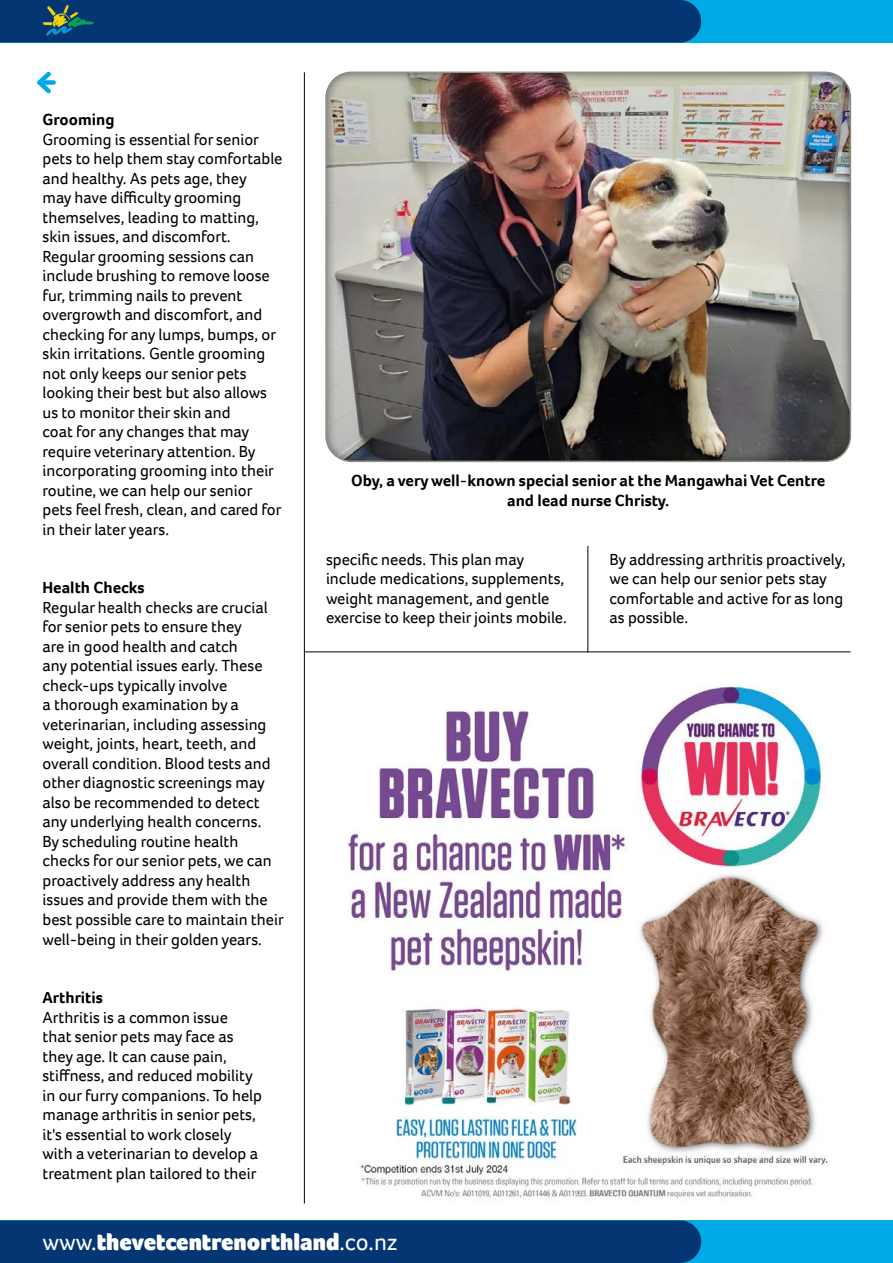
<style>
.page{position:relative;width:893px;height:1263px;background:#fff}
.page>*{position:absolute;margin:0;border:0;box-sizing:border-box;transform-origin:0 0}
.t1{font:900 24px "Foco";color:#fff}
.t2{font:16.5px/19.5px "Foco";color:#000}
.t3{font:700 16.5px/19.8px "Foco";color:#000;text-align:center}
.s1{font-weight:400}
</style>
<div class="page">
<div style="left:313px;top:61px;width:551px;height:402px;background:#000;opacity:.75"></div>
<div style="left:0;top:1220px;width:893px;height:43px;background:#00aae7"></div>
<div style="left:0;top:0;width:893px;height:43px;background:#00aae7"></div>
<div style="left:0;top:1220px;width:701px;height:43px;background:#043673"></div>
<div style="left:0;top:0;width:701px;height:43px;background:#043673"></div>
<img style="left:38px;top:0;width:57px;height:43px">
<img style="left:348px;top:685px;width:480px;height:514px">
<hr style="left:304px;top:72px;width:1px;height:1131px;background:#000">
<hr style="left:587px;top:546px;width:1px;height:106px;background:#000">
<hr style="left:304px;top:651px;width:546px;height:1px;background:#000">
<svg style="left:37px;top:71px;width:18px;height:23px"></svg>
<p class="t3" style="left:43px;top:110px;width:73px">Grooming</p>
<p class="t2" style="left:43px;top:129px;width:241px">Grooming is essential for senior pets to help them stay comfortable and healthy. As pets age, they<br>may have difficulty grooming themselves, leading to matting, skin issues, and discomfort.<br>Regular grooming sessions can include brushing to remove loose fur, trimming nails to prevent overgrowth and discomfort, and checking for any lumps, bumps, or skin irritations. Gentle grooming not only keeps our senior pets looking their best but also allows us to monitor their skin and<br>coat for any changes that may require veterinary attention. By incorporating grooming into their routine, we can help our senior pets feel fresh, clean, and cared for in their later years.</p>
<p class="t3" style="left:43px;top:578px;width:104px">Health Checks</p>
<p class="t2" style="left:43px;top:597px;width:243px">Regular health checks are crucial for senior pets to ensure they<br>are in good health and catch<br>any potential issues early. These check-ups typically involve<br>a thorough examination by a veterinarian, including assessing weight, joints, heart, teeth, and overall condition. Blood tests and other diagnostic screenings may also be recommended to detect any underlying health concerns.<br>By scheduling routine health checks for our senior pets, we can proactively address any health issues and provide them with the best possible care to maintain their well-being in their golden years.</p>
<p class="t3" style="left:43px;top:987px;width:62px">Arthritis</p>
<p class="t2" style="left:43px;top:1007px;width:221px">Arthritis is a common issue<br>that senior pets may face as they age. It can cause pain, stiffness, and reduced mobility in our furry companions. To help manage arthritis in senior pets, it's essential to work closely with a veterinarian to develop a treatment plan tailored to their</p>
<p class="t3" style="left:351px;top:470px;width:475px">Oby, a very well-known special senior at the Mangawhai Vet Centre and lead nurse Christy.</p>
<p class="t2" style="left:326px;top:549px;width:242px">specific needs. This plan may include medications, supplements, weight management, and gentle exercise to keep their joints mobile.</p>
<p class="t2" style="left:609px;top:549px;width:237px">By addressing arthritis proactively, we can help our senior pets stay comfortable and active for as long as possible.</p>
<h1 class="t1" style="left:43px;top:1225px;width:356px"><span class="s1">www.</span>thevetcentrenorthland<span class="s1">.co.nz</span></h1>
</div>
